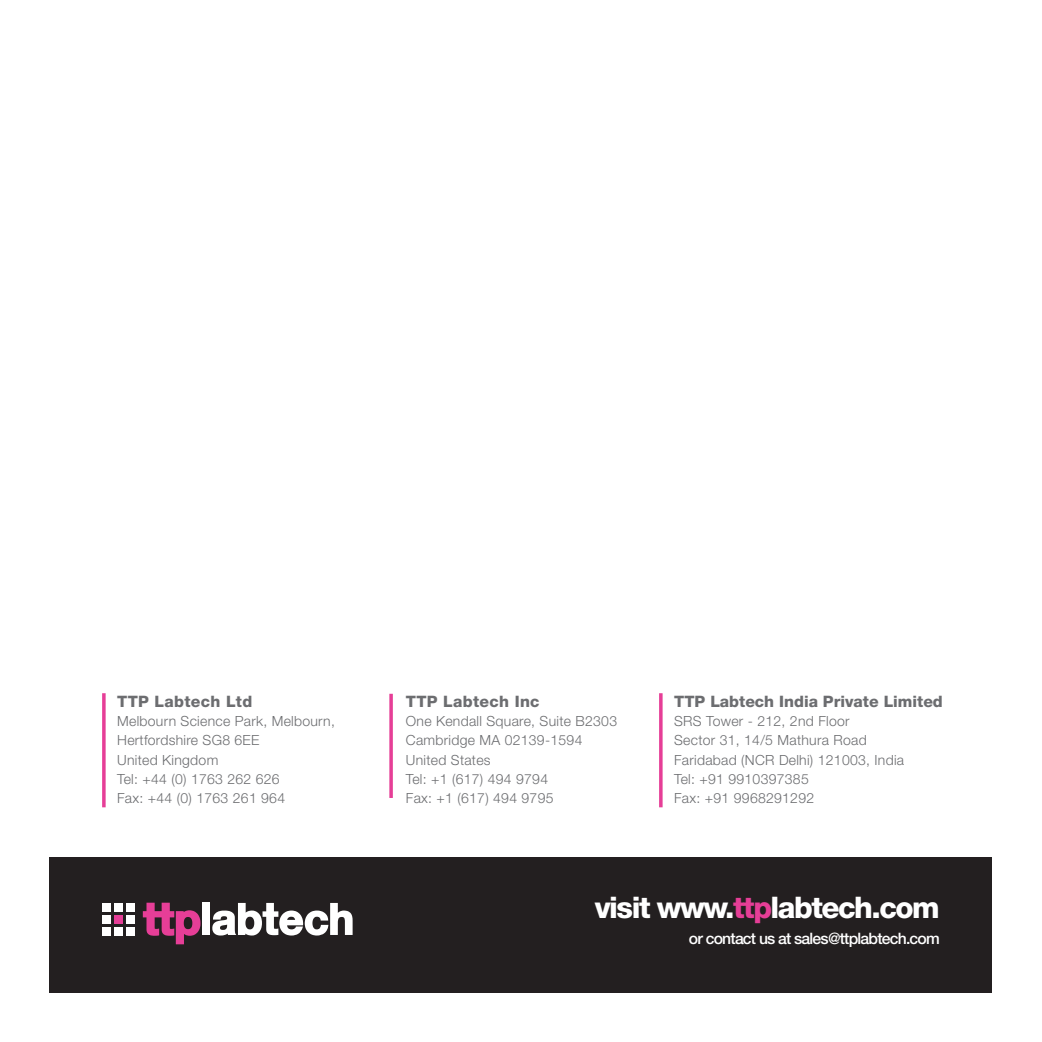
<style>
.page{position:relative;width:1042px;height:1042px;background:#fff}
.page>*{position:absolute;margin:0;border:0;box-sizing:border-box;transform-origin:0 0}
.t1{font:800 29.75px "Helvetica Neue LT Std";letter-spacing:-.05em;color:#fff}
.t2{font:500 15.75px "Helvetica Neue LT Std";letter-spacing:-.05em;color:#fff}
.t3{font:800 15.75px "Helvetica Neue LT Std";color:#6c6d70}
.t4{font:800 15.75px "Helvetica Neue LT Std";letter-spacing:.02em;color:#6c6d70}
.t5{font:300 14px "Helvetica Neue LT Std";letter-spacing:.02em;color:#6c6d70}
.s1{color:#e63e97}
</style>
<div class="page">
<svg style="left:102px;top:693px;width:4px;height:114px"></svg>
<hr style="left:659px;top:693px;width:3px;height:114px;background:#e63e97">
<svg style="left:389px;top:694px;width:4px;height:104px"></svg>
<div style="left:50px;top:857px;width:942px;height:135px;background:#231f20"></div>
<svg style="left:143px;top:902px;width:57px;height:42px"></svg>
<div style="left:114px;top:914px;width:9px;height:9px;background:#e63e97"></div>
<div style="left:202px;top:903px;width:8px;height:32px;background:#fff"></div>
<svg style="left:212px;top:903px;width:141px;height:32px"></svg>
<div style="left:102px;top:915px;width:9px;height:8px;background:#fff"></div>
<div style="left:102px;top:927px;width:9px;height:8px;background:#fff"></div>
<div style="left:114px;top:903px;width:9px;height:8px;background:#fff"></div>
<div style="left:114px;top:927px;width:9px;height:8px;background:#fff"></div>
<div style="left:126px;top:903px;width:9px;height:8px;background:#fff"></div>
<div style="left:126px;top:915px;width:9px;height:8px;background:#fff"></div>
<div style="left:126px;top:927px;width:9px;height:8px;background:#fff"></div>
<div style="left:102px;top:903px;width:9px;height:8px;background:#fff"></div>
<p class="t4" style="left:117px;top:692px;width:137px">TTP Labtech Ltd</p>
<p class="t5" style="left:117px;top:712px;width:219px">Melbourn Science Park, Melbourn,</p>
<p class="t5" style="left:117px;top:732px;width:144px">Hertfordshire SG8 6EE</p>
<p class="t5" style="left:117px;top:751px;width:103px">United Kingdom</p>
<p class="t5" style="left:117px;top:770px;width:164px">Tel: +44 (0) 1763 262 626</p>
<p class="t5" style="left:117px;top:789px;width:169px">Fax: +44 (0) 1763 261 964</p>
<p class="t4" style="left:406px;top:692px;width:135px">TTP Labtech Inc</p>
<p class="t5" style="left:406px;top:712px;width:213px">One Kendall Square, Suite B2303</p>
<p class="t5" style="left:406px;top:732px;width:178px">Cambridge MA 02139-1594</p>
<p class="t5" style="left:406px;top:751px;width:86px">United States</p>
<p class="t5" style="left:406px;top:770px;width:144px">Tel: +1 (617) 494 9794</p>
<p class="t5" style="left:406px;top:789px;width:149px">Fax: +1 (617) 494 9795</p>
<p class="t3" style="left:674px;top:692px;width:270px">TTP Labtech India Private Limited</p>
<p class="t5" style="left:674px;top:712px;width:177px">SRS Tower - 212, 2nd Floor</p>
<p class="t5" style="left:674px;top:732px;width:194px">Sector 31, 14/5 Mathura Road</p>
<p class="t5" style="left:674px;top:751px;width:231px">Faridabad (NCR Delhi) 121003, India</p>
<p class="t5" style="left:674px;top:770px;width:136px">Tel: +91 9910397385</p>
<p class="t5" style="left:674px;top:789px;width:142px">Fax: +91 9968291292</p>
<p class="t1" style="left:595px;top:890px;width:346px">visit www.<span class="s1">ttp</span>labtech.com</p>
<p class="t2" style="left:689px;top:929px;width:252px">or contact us at sales@ttplabtech.com</p>
</div>
